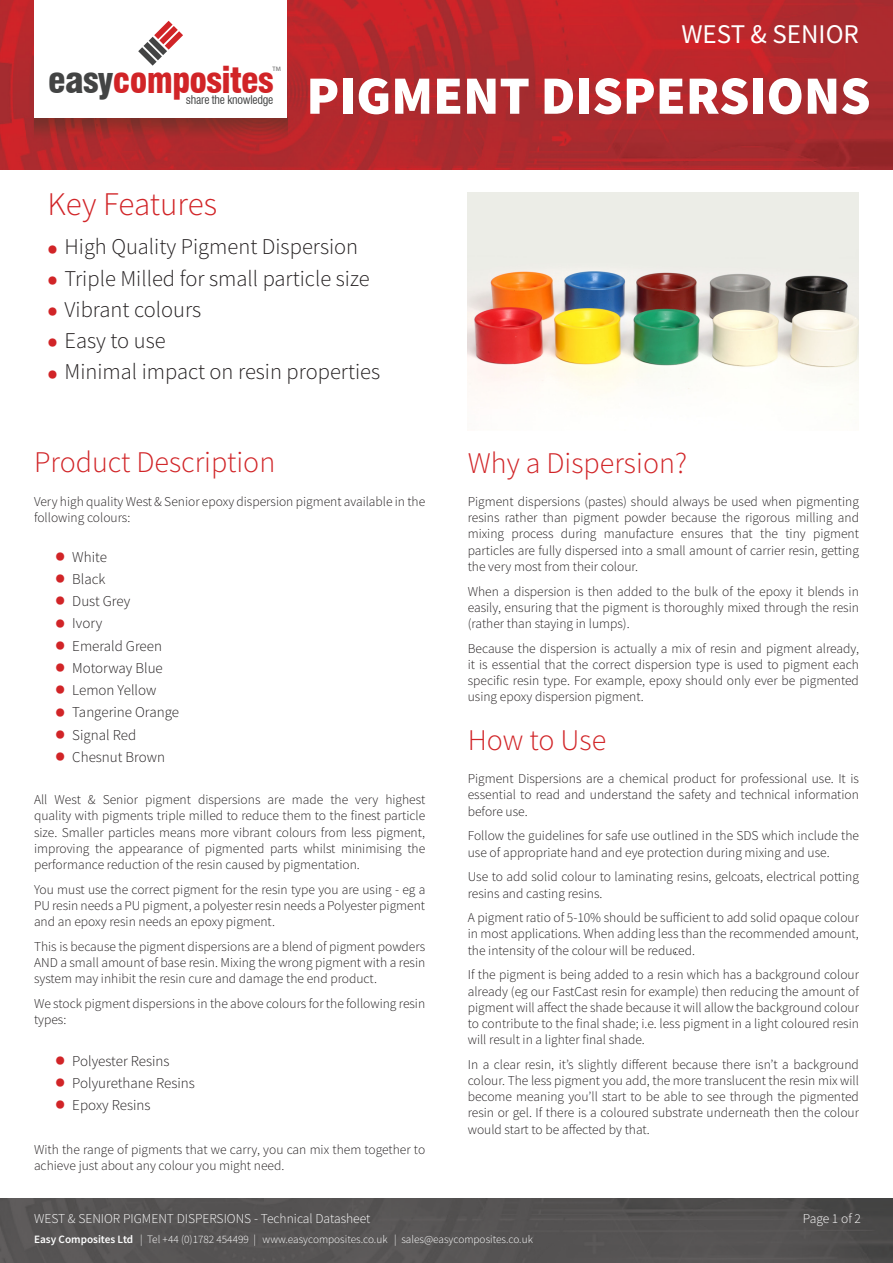
<style>
.page{position:relative;width:893px;height:1263px;background:#fff}
.page>*{position:absolute;margin:0;border:0;box-sizing:border-box;transform-origin:0 0}
.SellSheet_Disclaimer{font:900 54px "Source Sans Pro";color:#fff}
.t1{font:900 condensed 35.55px "Swiss 721 BT";letter-spacing:-.02em;color:#d12427}
.SellSheet_Key_Featur{font:300 33px "Source Sans Pro";color:#d12427}
.SellSheet_SectionHea{font:300 30px "Source Sans Pro";color:#d12427}
.t2{font:27px "Source Sans Pro";color:#fff}
.t3{font:300 22.5px "Source Sans Pro";color:#231f20}
.t4{font:300 15px "Source Sans Pro";color:#231f20}
.SellSheet_BodyText{font:300 13.5px/16.2px "Source Sans Pro";color:#231f20;text-align:justify}
.Footer_Info_Right{font:300 13.5px "Source Sans Pro";color:#fff}
.t5{font:condensed 11.7px "Swiss 721 BT";letter-spacing:-.02em;color:#434444}
.t6{font:300 11.25px "Source Sans Pro";color:#fff}
.t7{font:6.45px "Myriad Pro";color:#606060}
.s1{color:#434444}
.s2{font-weight:900;font-size:28.5px;color:#d12427}
.s3{font-weight:600}
</style>
<div class="page">
<img style="left:0;top:1199px;width:893px;height:64px">
<img style="left:0;top:0;width:893px;height:169px">
<div style="left:34px;top:0;width:253px;height:118px;background:#fff"></div>
<svg style="left:138px;top:21px;width:45px;height:45px"></svg>
<img style="left:468px;top:192px;width:391px;height:213px">
<h2 class="t1" style="left:48px;top:58px;width:227px"><span class="s1">easy</span>composites</h2>
<p class="t7" style="left:273px;top:65px;width:10px">TM</p>
<p class="t5" style="left:186px;top:93px;width:89px">share the knowledge</p>
<p class="t2" style="left:681px;top:17px;width:179px">WEST &amp; SENIOR</p>
<p class="SellSheet_Disclaimer" style="left:306px;top:58px;width:566px">PIGMENT DISPERSIONS</p>
<p class="SellSheet_Key_Featur" style="left:47px;top:183px;width:171px">Key Features</p>
<p class="t3" style="left:47px;top:233px;width:312px"><span class="s2">•</span> High Quality Pigment Dispersion</p>
<p class="t3" style="left:47px;top:264px;width:324px"><span class="s2">•</span> Triple Milled for small particle size</p>
<p class="t3" style="left:47px;top:296px;width:155px"><span class="s2">•</span> Vibrant colours</p>
<p class="t3" style="left:47px;top:327px;width:120px"><span class="s2">•</span> Easy to use</p>
<p class="t3" style="left:47px;top:358px;width:334px"><span class="s2">•</span> Minimal impact on resin properties</p>
<p class="SellSheet_SectionHea" style="left:34px;top:444px;width:243px">Product Description</p>
<p class="SellSheet_BodyText" style="left:34px;top:493px;width:393px">Very high quality West &amp; Senior epoxy dispersion pigment available in the following colours:</p>
<p class="t4" style="left:55px;top:547px;width:53px"><span class="s2">•</span> White</p>
<p class="t4" style="left:55px;top:570px;width:52px"><span class="s2">•</span> Black</p>
<p class="t4" style="left:55px;top:592px;width:77px"><span class="s2">•</span> Dust Grey</p>
<p class="t4" style="left:55px;top:614px;width:48px"><span class="s2">•</span> Ivory</p>
<p class="t4" style="left:55px;top:636px;width:108px"><span class="s2">•</span> Emerald Green</p>
<p class="t4" style="left:55px;top:659px;width:109px"><span class="s2">•</span> Motorway Blue</p>
<p class="t4" style="left:55px;top:681px;width:103px"><span class="s2">•</span> Lemon Yellow</p>
<p class="t4" style="left:55px;top:703px;width:125px"><span class="s2">•</span> Tangerine Orange</p>
<p class="t4" style="left:55px;top:725px;width:82px"><span class="s2">•</span> Signal Red</p>
<p class="t4" style="left:55px;top:748px;width:111px"><span class="s2">•</span> Chesnut Brown</p>
<p class="SellSheet_BodyText" style="left:34px;top:791px;width:393px">All West &amp; Senior pigment dispersions are made the very highest quality with pigments triple milled to reduce them to the finest particle size. Smaller particles means more vibrant colours from less pigment, improving the appearance of pigmented parts whilst minimising the performance reduction of the resin caused by pigmentation.</p>
<p class="SellSheet_BodyText" style="left:34px;top:881px;width:393px">You must use the correct pigment for the resin type you are using - eg a PU resin needs a PU pigment, a polyester resin needs a Polyester pigment and an epoxy resin needs an epoxy pigment.</p>
<p class="SellSheet_BodyText" style="left:34px;top:938px;width:393px">This is because the pigment dispersions are a blend of pigment powders AND a small amount of base resin. Mixing the wrong pigment with a resin system may inhibit the resin cure and damage the end product.</p>
<p class="SellSheet_BodyText" style="left:34px;top:995px;width:393px">We stock pigment dispersions in the above colours for the following resin types:</p>
<p class="t4" style="left:55px;top:1051px;width:116px"><span class="s2">•</span> Polyester Resins</p>
<p class="t4" style="left:55px;top:1074px;width:141px"><span class="s2">•</span> Polyurethane Resins</p>
<p class="t4" style="left:55px;top:1096px;width:97px"><span class="s2">•</span> Epoxy Resins</p>
<p class="SellSheet_BodyText" style="left:34px;top:1141px;width:393px">With the range of pigments that we carry, you can mix them together to achieve just about any colour you might need.</p>
<p class="SellSheet_SectionHea" style="left:468px;top:444px;width:221px">Why a Dispersion?</p>
<p class="SellSheet_BodyText" style="left:468px;top:493px;width:393px">Pigment dispersions (pastes) should always be used when pigmenting resins rather than pigment powder because the rigorous milling and mixing process during manufacture ensures that the tiny pigment particles are fully dispersed into a small amount of carrier resin, getting the very most from their colour.</p>
<p class="SellSheet_BodyText" style="left:468px;top:583px;width:393px">When a dispersion is then added to the bulk of the epoxy it blends in easily, ensuring that the pigment is thoroughly mixed through the resin (rather than staying in lumps).</p>
<p class="SellSheet_BodyText" style="left:468px;top:640px;width:393px">Because the dispersion is actually a mix of resin and pigment already, it is essential that the correct dispersion type is used to pigment each specific resin type. For example, epoxy should only ever be pigmented using epoxy dispersion pigment.</p>
<p class="SellSheet_SectionHea" style="left:468px;top:722px;width:140px">How to Use</p>
<p class="SellSheet_BodyText" style="left:468px;top:771px;width:393px">Pigment Dispersions are a chemical product for professional use. It is essential to read and understand the safety and technical information before use.</p>
<p class="SellSheet_BodyText" style="left:468px;top:828px;width:393px">Follow the guidelines for safe use outlined in the SDS which include the use of appropriate hand and eye protection during mixing and use.</p>
<p class="SellSheet_BodyText" style="left:468px;top:869px;width:393px">Use to add solid colour to laminating resins, gelcoats, electrical potting resins and casting resins.</p>
<p class="SellSheet_BodyText" style="left:468px;top:910px;width:393px">A pigment ratio of 5-10% should be sufficient to add solid opaque colour in most applications. When adding less than the recommended amount, the intensity of the colour will be reduced.</p>
<p class="SellSheet_BodyText" style="left:468px;top:967px;width:393px">If the pigment is being added to a resin which has a background colour already (eg our FastCast resin for example) then reducing the amount of pigment will affect the shade because it will allow the background colour to contribute to the final shade; i.e. less pigment in a light coloured resin will result in a lighter final shade.</p>
<p class="SellSheet_BodyText" style="left:468px;top:1056px;width:393px">In a clear resin, it’s slightly different because there isn’t a background colour. The less pigment you add, the more translucent the resin mix will become meaning you’ll start to be able to see through the pigmented resin or gel. If there is a coloured substrate underneath then the colour would start to be affected by that.</p>
<p class="Footer_Info_Right" style="left:34px;top:1210px;width:338px">WEST &amp; SENIOR PIGMENT DISPERSIONS - Technical Datasheet</p>
<p class="t6" style="left:34px;top:1233px;width:500px"><span class="s3">Easy Composites Ltd</span> | Tel +44 (0)1782 454499 | www.easycomposites.co.uk | sales@easycomposites.co.uk</p>
<p class="Footer_Info_Right" style="left:803px;top:1210px;width:60px">Page 1 of 2</p>
</div>
